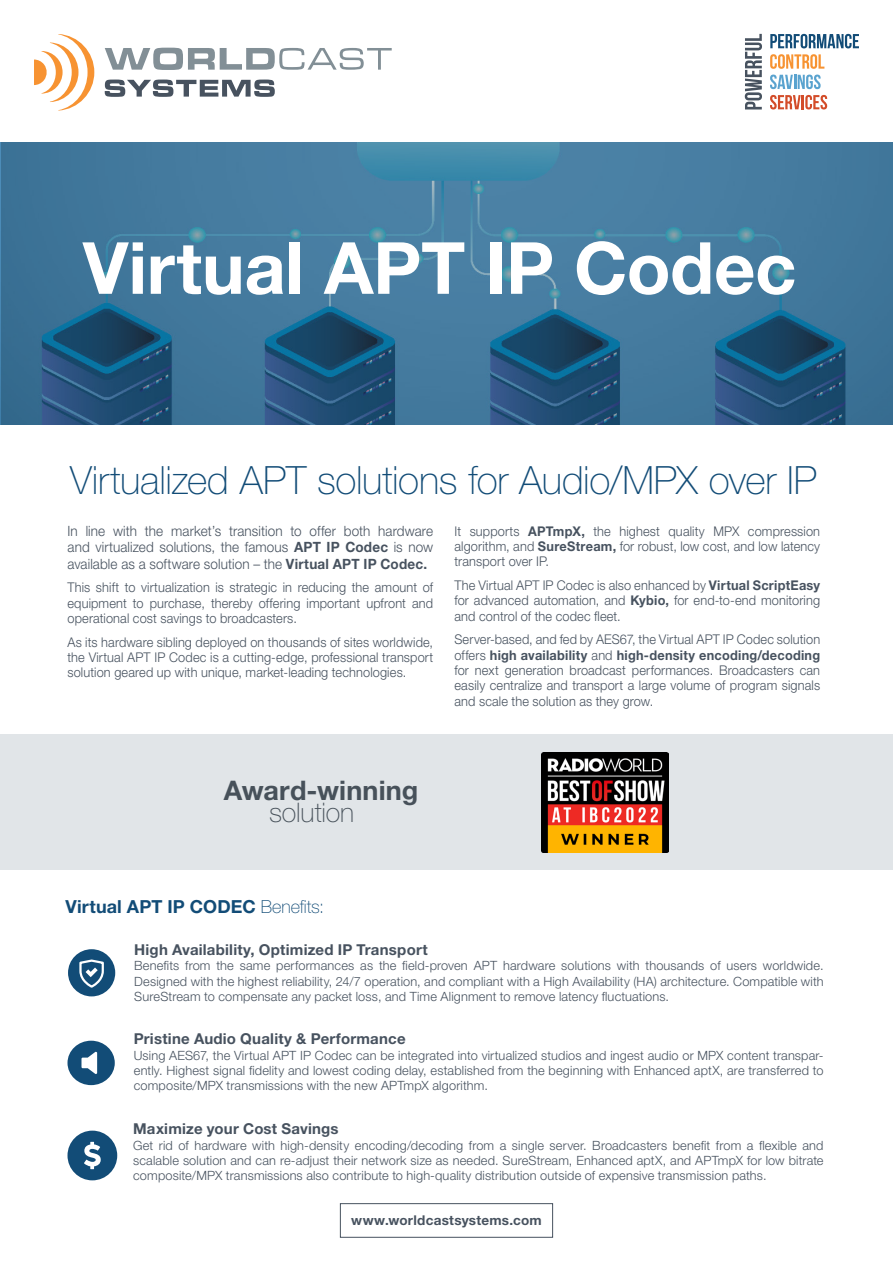
<style>
.page{position:relative;width:893px;height:1263px;background:#fff}
.page>*{position:absolute;margin:0;border:0;box-sizing:border-box;transform-origin:0 0}
.t1{font:700 72px "Helvetica Neue LT Pro";letter-spacing:-.005em;color:#fff}
.SOUS_TITRE_PRODUIT{font:100 39px "Helvetica Neue LT Pro";letter-spacing:-.01em;color:#124c77}
.TITRE_GRAS{font:700 27px "Helvetica Neue LT Pro";letter-spacing:.005em;color:#47515a}
.TITRE_GRAS-2{font:100 27px "Helvetica Neue LT Pro";letter-spacing:-.005em;color:#47515a}
.SOUS_TITRE{font:700 18px "Helvetica Neue LT Pro";letter-spacing:.005em;color:#124c77}
.TEXTE{font:700 15px "Helvetica Neue LT Pro";letter-spacing:.015em;color:#47525f}
.CHAPEAU{font:300 14.1px/16.2px "Helvetica Neue LT Pro";letter-spacing:.01em;color:#47525f;text-align:justify;scale:.95 1}
.TEXTE_GRAS{font:700 13.5px "Helvetica Neue LT Pro";letter-spacing:.02em;color:#47525f}
.CHAPEAU-2{font:300 13.35px/15.3px "Helvetica Neue LT Pro";letter-spacing:.01em;color:#47525f;text-align:justify;scale:.95 1}
.TEXTE-2{font:300 12.75px/15.3px "Helvetica Neue LT Pro";letter-spacing:.01em;color:#47525f;text-align:justify}
.s1{font-weight:700}
.s2{font-weight:100}
</style>
<div class="page">
<svg style="left:105px;top:80px;width:170px;height:17px"></svg>
<svg style="left:105px;top:48px;width:287px;height:22px"></svg>
<svg style="left:34px;top:34px;width:60px;height:77px"></svg>
<svg style="left:340px;top:1203px;width:213px;height:35px"></svg>
<svg style="left:770px;top:95px;width:57px;height:14px"></svg>
<svg style="left:770px;top:75px;width:51px;height:14px"></svg>
<svg style="left:770px;top:54px;width:54px;height:15px"></svg>
<svg style="left:770px;top:34px;width:89px;height:14px"></svg>
<svg style="left:745px;top:34px;width:17px;height:75px"></svg>
<svg style="left:1px;top:142px;width:891px;height:283px;background:#3c7296"></svg>
<div style="left:68px;top:949px;width:47px;height:47px;background:#124c77;border-radius:50%"></div>
<svg style="left:79px;top:959px;width:25px;height:29px"></svg>
<div style="left:67px;top:1041px;width:48px;height:44px;background:#124c77;border-radius:50%"></div>
<svg style="left:81px;top:1051px;width:16px;height:23px"></svg>
<div style="left:67px;top:1130px;width:50px;height:50px;background:#124c77;border-radius:50%"></div>
<svg style="left:84px;top:1142px;width:17px;height:27px"></svg>
<div style="left:0;top:734px;width:893px;height:135px;background:#e1e5e8"></div>
<img style="left:541px;top:752px;width:128px;height:101px">
<h1 class="t1" style="left:83px;top:224px;width:715px">Virtual APT IP Codec</h1>
<p class="SOUS_TITRE_PRODUIT" style="left:70px;top:457px;width:748px">Virtualized APT solutions for Audio/MPX over IP</p>
<p class="CHAPEAU" style="left:68px;top:523px;width:386px">In line with the market’s transition to offer both hardware and virtualized solutions, the famous <span class="s1">APT IP Codec</span> is now available as a software solution – the <span class="s1">Virtual APT IP Codec.</span></p>
<p class="CHAPEAU-2" style="left:68px;top:580px;width:386px">This shift to virtualization is strategic in reducing the amount of equipment to purchase, thereby offering important upfront and operational cost savings to broadcasters.</p>
<p class="CHAPEAU-2" style="left:68px;top:634px;width:386px">As its hardware sibling deployed on thousands of sites worldwide, the Virtual APT IP Codec is a cutting-edge, professional transport solution geared up with unique, market-leading technologies.</p>
<p class="CHAPEAU-2" style="left:454px;top:523px;width:386px">It supports <span class="s1">APTmpX,</span> the highest quality MPX compression algorithm, and <span class="s1">SureStream,</span> for robust, low cost, and low latency transport over IP.</p>
<p class="CHAPEAU-2" style="left:454px;top:577px;width:386px">The Virtual APT IP Codec is also enhanced by <span class="s1">Virtual ScriptEasy </span>for advanced automation, and <span class="s1">Kybio,</span> for end-to-end monitoring and control of the codec fleet.</p>
<p class="CHAPEAU-2" style="left:454px;top:632px;width:386px">Server-based, and fed by AES67, the Virtual APT IP Codec solution offers <span class="s1">high availability</span> and <span class="s1">high-density encoding/decoding </span>for next generation broadcast performances. Broadcasters can easily centralize and transport a large volume of program signals and scale the solution as they grow.</p>
<p class="TITRE_GRAS" style="left:224px;top:774px;width:196px">Award-winning</p>
<p class="TITRE_GRAS-2" style="left:269px;top:796px;width:87px">solution</p>
<p class="SOUS_TITRE" style="left:66px;top:895px;width:260px">Virtual APT IP CODEC <span class="s2">Benefits:</span></p>
<p class="TEXTE" style="left:134px;top:940px;width:295px">High Availability, Optimized IP Transport</p>
<p class="TEXTE-2" style="left:134px;top:958px;width:691px">Benefits from the same performances as the field-proven APT hardware solutions with thousands of users worldwide.<br>Designed with the highest reliability, 24/7 operation, and compliant with a High Availability (HA) architecture. Compatible with SureStream to compensate any packet loss, and Time Alignment to remove latency fluctuations.</p>
<p class="TEXTE" style="left:134px;top:1029px;width:273px">Pristine Audio Quality &amp; Performance</p>
<p class="TEXTE-2" style="left:134px;top:1047px;width:691px">Using AES67, the Virtual APT IP Codec can be integrated into virtualized studios and ingest audio or MPX content transpar&shy;ently. Highest signal fidelity and lowest coding delay, established from the beginning with Enhanced aptX, are transferred to composite/MPX transmissions with the new APTmpX algorithm.</p>
<p class="TEXTE" style="left:133px;top:1120px;width:207px">Maximize your Cost Savings</p>
<p class="TEXTE-2" style="left:133px;top:1137px;width:692px">Get rid of hardware with high-density encoding/decoding from a single server. Broadcasters benefit from a flexible and scalable solution and can re-adjust their network size as needed. SureStream, Enhanced aptX, and APTmpX for low bitrate composite/MPX transmissions also contribute to high-quality distribution outside of expensive transmission paths.</p>
<p class="TEXTE_GRAS" style="left:351px;top:1212px;width:192px">www.worldcastsystems.com</p>
</div>
